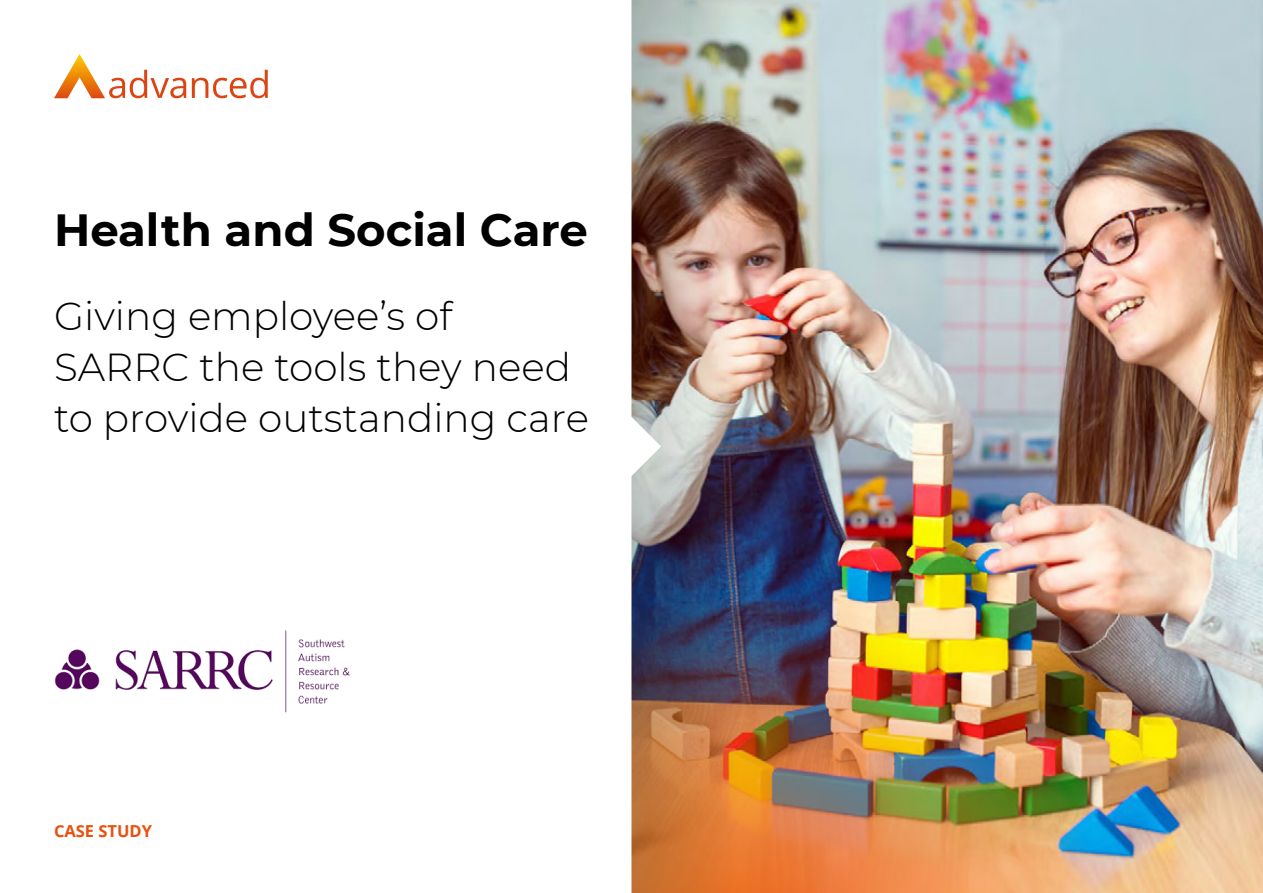
<style>
.page{position:relative;width:1263px;height:893px;background:#fff}
.page>*{position:absolute;margin:0;border:0;box-sizing:border-box;transform-origin:0 0}
.t1{font:700 45px "Montserrat";color:#000}
.t2{font:300 39px/51px "Montserrat";color:#000}
.t3{font:700 16.5px "Open Sans";color:#e9500e}
</style>
<div class="page">
<img style="left:738px;top:0;width:525px;height:893px">
<img style="left:738px;top:595px;width:375px;height:298px">
<img style="left:661px;top:0;width:77px;height:893px">
<svg style="left:54px;top:0;width:607px;height:893px"></svg>
<svg style="left:192px;top:70px;width:76px;height:28px"></svg>
<svg style="left:54px;top:54px;width:132px;height:44px"></svg>
<img style="left:54px;top:629px;width:296px;height:85px">
<p class="t1" style="left:54px;top:197px;width:535px">Health and Social Care</p>
<p class="t2" style="left:54px;top:289px;width:536px">Giving employee’s of<br>SARRC the tools they need to provide outstanding care</p>
<p class="t3" style="left:54px;top:819px;width:100px">CASE STUDY</p>
</div>
